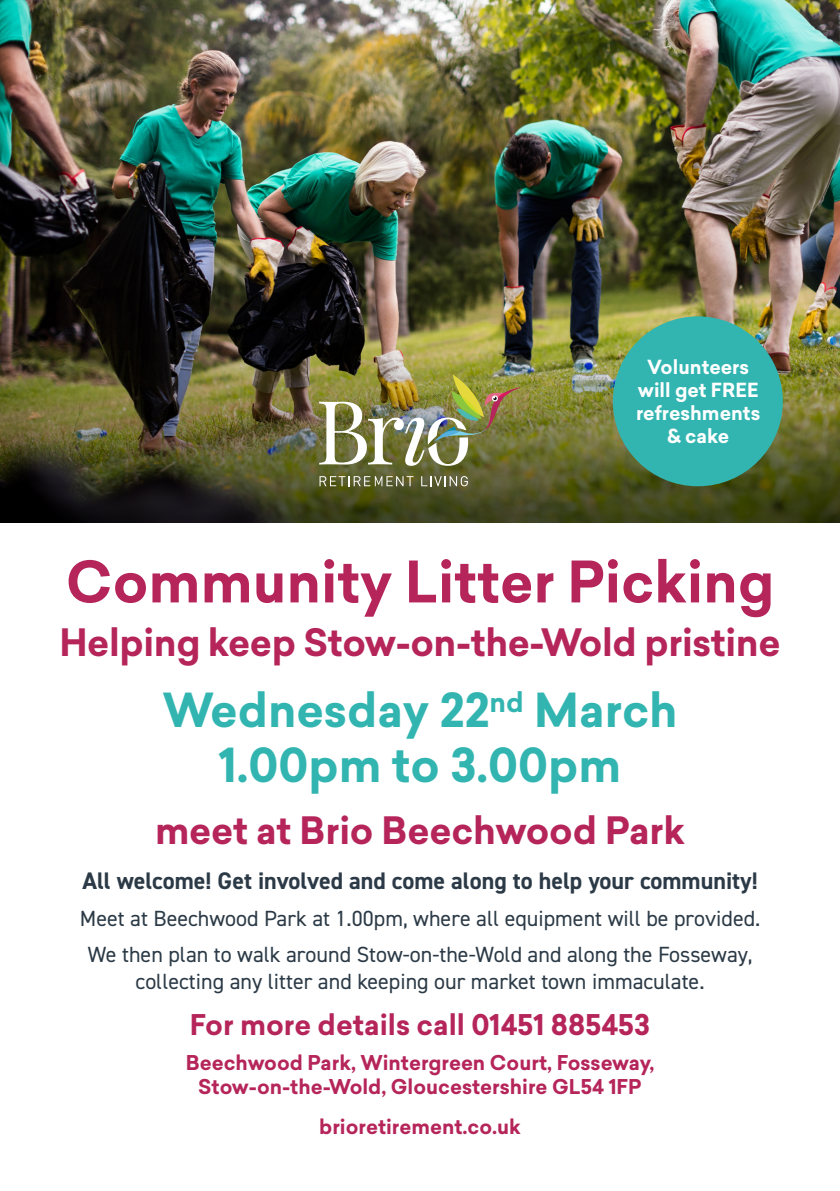
<style>
.page{position:relative;width:840px;height:1191px;background:#fff}
.page>*{position:absolute;margin:0;border:0;box-sizing:border-box;transform-origin:0 0}
.Bod{font:700 56px "Sailec";color:#b5255a}
.t1{font:700 46px "Sailec";color:#32b5b1}
.t2{font:700 37px "Sailec";letter-spacing:-.01em;color:#b5255a}
.Bod-2{font:700 28px "Sailec";color:#b5255a}
.Bod-3{font:700 24px "DIN2014";color:#2b3a46}
.Bod-4{font:22px/26.4px "DIN2014";color:#2b3a46;text-align:center}
.Bod-5{font:700 20px "Sailec";color:#b5255a}
.t3{font:700 19px "Sailec";color:#fff}
</style>
<div class="page">
<img style="left:0;top:0;width:839px;height:272px">
<img style="left:0;top:272px;width:839px;height:251px">
<svg style="left:319px;top:476px;width:94px;height:10px"></svg>
<svg style="left:421px;top:476px;width:46px;height:10px"></svg>
<img style="left:319px;top:374px;width:199px;height:92px">
<div style="left:612px;top:316px;width:170px;height:170px;background:#32b5b1;border-radius:50%"></div>
<p class="t3" style="left:647px;top:354px;width:103px">Volunteers</p>
<p class="t3" style="left:637px;top:376px;width:122px">will get FREE</p>
<p class="t3" style="left:635px;top:399px;width:126px">refreshments</p>
<p class="t3" style="left:666px;top:422px;width:63px">&amp; cake</p>
<p class="Bod" style="left:66px;top:542px;width:709px">Community Litter Picking</p>
<p class="t2" style="left:59px;top:616px;width:722px">Helping keep Stow-on-the-Wold pristine</p>
<p class="t1" style="left:162px;top:677px;width:516px">Wednesday 22<sup>nd</sup> March</p>
<p class="t1" style="left:219px;top:732px;width:403px">1.00pm to 3.00pm</p>
<p class="t2" style="left:155px;top:804px;width:531px">meet at Brio Beechwood Park</p>
<p class="Bod-3" style="left:82px;top:864px;width:676px">All welcome! Get involved and come along to help your community!</p>
<p class="Bod-4" style="left:80px;top:904px;width:681px">Meet at Beechwood Park at 1.00pm, where all equipment will be provided.</p>
<p class="Bod-4" style="left:88px;top:941px;width:665px">We then plan to walk around Stow-on-the-Wold and along the Fosseway, collecting any litter and keeping our market town immaculate.</p>
<p class="Bod-2" style="left:190px;top:1005px;width:461px">For more details call 01451 885453</p>
<p class="Bod-5" style="left:185px;top:1048px;width:470px">Beechwood Park, Wintergreen Court, Fosseway,</p>
<p class="Bod-5" style="left:198px;top:1072px;width:444px">Stow-on-the-Wold, Gloucestershire GL54 1FP</p>
<p class="Bod-5" style="left:319px;top:1112px;width:203px">brioretirement.co.uk</p>
</div>
